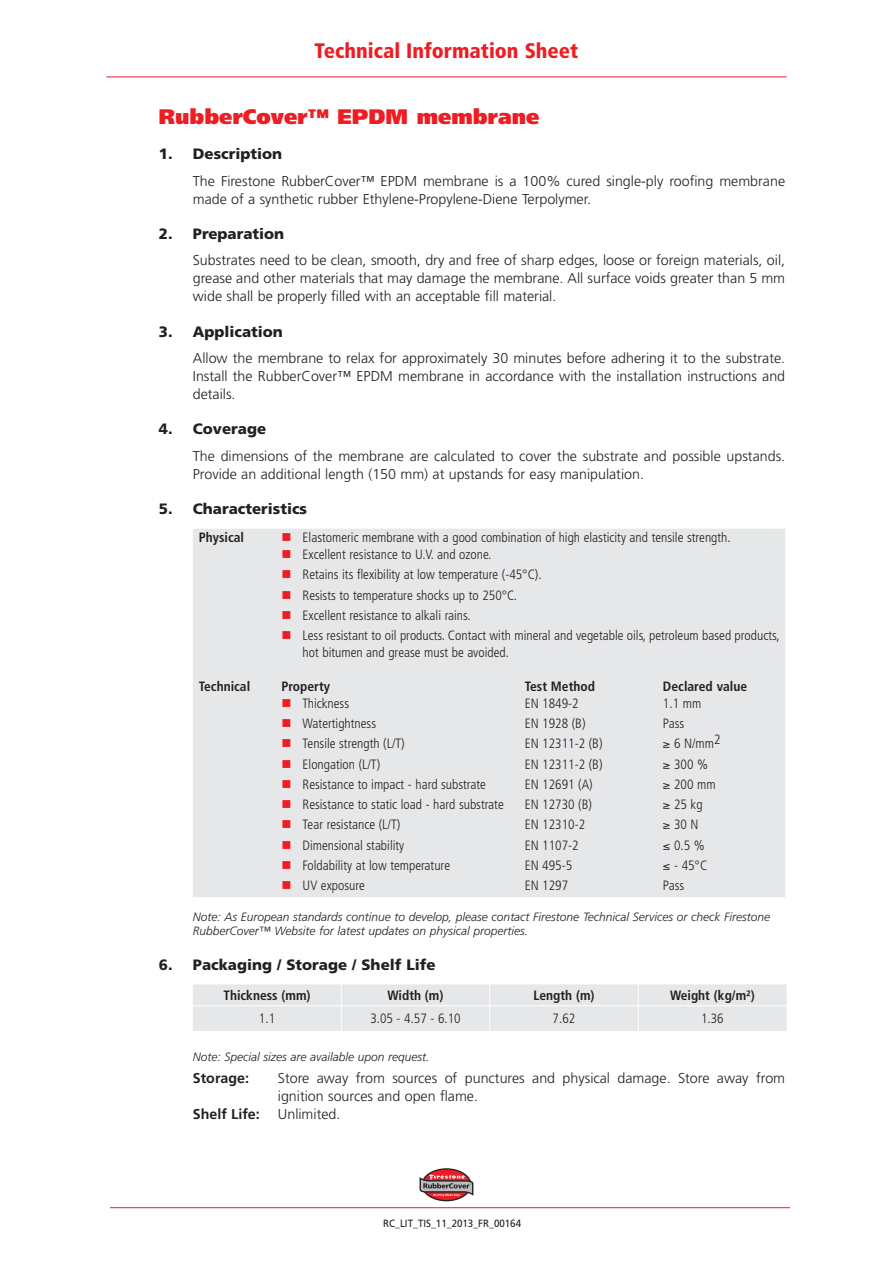
<style>
.page{position:relative;width:893px;height:1263px;background:#fff}
.page>*{position:absolute;margin:0;border:0;box-sizing:border-box;transform-origin:0 0}
.t1{font:900 condensed 21px "Frutiger";color:#ee1d23}
.Rode_titel{font:900 21px "Frutiger";color:#ee1d23}
.Zwarte_titel{font:900 15px "Frutiger";color:#231f20}
.Tekst{font:300 14.25px/18px "Frutiger";color:#231f20}
.Tekst-2{font:700 14.25px "Frutiger";color:#231f20}
.tab_opsom_zonder_bul{font:300 condensed 13.5px/16.5px "Frutiger";color:#231f20}
.tabel_physical{font:700 condensed 13.5px "Frutiger";color:#231f20}
.note{font:italic 300 12px/13.5px "Frutiger";color:#231f20}
.t2{font:10.5px "Frutiger";color:#231f20;scale:.93 1}
</style>
<div class="page">
<hr style="left:110px;top:1207px;width:680px;height:1px;background:#ee1d23">
<svg style="left:419px;top:1168px;width:55px;height:33px"></svg>
<hr style="left:106px;top:77px;width:681px;height:1px;background:#ee1d23">
<div style="left:193px;top:529px;width:592px;height:368px;background:#e6e7e9"></div>
<div style="left:193px;top:984px;width:594px;height:47px;background:#e6e7e9"></div>
<svg style="left:282px;top:533px;width:8px;height:8px"></svg>
<svg style="left:282px;top:550px;width:8px;height:8px"></svg>
<svg style="left:282px;top:570px;width:8px;height:8px"></svg>
<svg style="left:282px;top:591px;width:8px;height:8px"></svg>
<svg style="left:282px;top:611px;width:8px;height:8px"></svg>
<svg style="left:282px;top:631px;width:8px;height:8px"></svg>
<svg style="left:282px;top:699px;width:8px;height:8px"></svg>
<svg style="left:282px;top:719px;width:8px;height:8px"></svg>
<svg style="left:282px;top:739px;width:8px;height:8px"></svg>
<svg style="left:282px;top:760px;width:8px;height:7px"></svg>
<svg style="left:282px;top:780px;width:8px;height:8px"></svg>
<svg style="left:282px;top:800px;width:8px;height:8px"></svg>
<svg style="left:282px;top:820px;width:8px;height:8px"></svg>
<svg style="left:282px;top:841px;width:8px;height:8px"></svg>
<svg style="left:282px;top:861px;width:8px;height:8px"></svg>
<svg style="left:282px;top:881px;width:8px;height:8px"></svg>
<h1 class="t1" style="left:315px;top:38px;width:265px">Technical Information Sheet</h1>
<p class="Rode_titel" style="left:159px;top:104px;width:382px">RubberCover™ EPDM membrane</p>
<p class="Zwarte_titel" style="left:159px;top:145px;width:125px">1. Description</p>
<p class="Tekst" style="left:193px;top:172px;width:594px">The Firestone RubberCover™ EPDM membrane is a 100% cured single-ply roofing membrane made of a synthetic rubber Ethylene-Propylene-Diene Terpolymer.</p>
<p class="Zwarte_titel" style="left:159px;top:225px;width:127px">2. Preparation</p>
<p class="Tekst" style="left:193px;top:251px;width:594px;text-align:justify">Substrates need to be clean, smooth, dry and free of sharp edges, loose or foreign materials, oil, grease and other materials that may damage the membrane. All surface voids greater than 5 mm wide shall be properly filled with an acceptable fill material.</p>
<p class="Zwarte_titel" style="left:159px;top:322px;width:126px">3. Application</p>
<p class="Tekst" style="left:193px;top:349px;width:594px;text-align:justify">Allow the membrane to relax for approximately 30 minutes before adhering it to the substrate.<br>Install the RubberCover™ EPDM membrane in accordance with the installation instructions and details.</p>
<p class="Zwarte_titel" style="left:159px;top:420px;width:109px">4. Coverage</p>
<p class="Tekst" style="left:193px;top:447px;width:594px">The dimensions of the membrane are calculated to cover the substrate and possible upstands.<br>Provide an additional length (150 mm) at upstands for easy manipulation.</p>
<p class="Zwarte_titel" style="left:159px;top:500px;width:150px">5. Characteristics</p>
<p class="tabel_physical" style="left:199px;top:529px;width:47px">Physical</p>
<p class="tab_opsom_zonder_bul" style="left:303px;top:529px;width:430px">Elastomeric membrane with a good combination of high elasticity and tensile strength.</p>
<p class="tab_opsom_zonder_bul" style="left:303px;top:546px;width:190px">Excellent resistance to U.V. and ozone.</p>
<p class="tab_opsom_zonder_bul" style="left:303px;top:567px;width:241px">Retains its flexibility at low temperature (-45°C).</p>
<p class="tab_opsom_zonder_bul" style="left:303px;top:587px;width:216px">Resists to temperature shocks up to 250°C.</p>
<p class="tab_opsom_zonder_bul" style="left:303px;top:607px;width:170px">Excellent resistance to alkali rains.</p>
<p class="tab_opsom_zonder_bul" style="left:303px;top:628px;width:478px">Less resistant to oil products. Contact with mineral and vegetable oils, petroleum based products, hot bitumen and grease must be avoided.</p>
<p class="tabel_physical" style="left:199px;top:678px;width:53px">Technical</p>
<p class="tabel_physical" style="left:281px;top:678px;width:50px">Property</p>
<p class="tabel_physical" style="left:525px;top:678px;width:72px">Test Method</p>
<p class="tabel_physical" style="left:663px;top:678px;width:86px">Declared value</p>
<p class="tab_opsom_zonder_bul" style="left:303px;top:695px;width:48px">Thickness</p>
<p class="tab_opsom_zonder_bul" style="left:525px;top:695px;width:55px">EN 1849-2</p>
<p class="tab_opsom_zonder_bul" style="left:663px;top:695px;width:40px">1.1 mm</p>
<p class="tab_opsom_zonder_bul" style="left:303px;top:715px;width:75px">Watertightness</p>
<p class="tab_opsom_zonder_bul" style="left:525px;top:715px;width:62px">EN 1928 (B)</p>
<p class="tab_opsom_zonder_bul" style="left:663px;top:715px;width:23px">Pass</p>
<p class="tab_opsom_zonder_bul" style="left:303px;top:735px;width:104px">Tensile strength (L/T)</p>
<p class="tab_opsom_zonder_bul" style="left:525px;top:735px;width:79px">EN 12311-2 (B)</p>
<p class="tab_opsom_zonder_bul" style="left:663px;top:735px;width:59px">≥ 6 N/mm2</p>
<p class="tab_opsom_zonder_bul" style="left:303px;top:756px;width:79px">Elongation (L/T)</p>
<p class="tab_opsom_zonder_bul" style="left:525px;top:756px;width:79px">EN 12311-2 (B)</p>
<p class="tab_opsom_zonder_bul" style="left:663px;top:756px;width:47px">≥ 300 %</p>
<p class="tab_opsom_zonder_bul" style="left:303px;top:776px;width:185px">Resistance to impact - hard substrate</p>
<p class="tab_opsom_zonder_bul" style="left:525px;top:776px;width:70px">EN 12691 (A)</p>
<p class="tab_opsom_zonder_bul" style="left:663px;top:776px;width:54px">≥ 200 mm</p>
<p class="tab_opsom_zonder_bul" style="left:303px;top:796px;width:203px">Resistance to static load - hard substrate</p>
<p class="tab_opsom_zonder_bul" style="left:525px;top:796px;width:69px">EN 12730 (B)</p>
<p class="tab_opsom_zonder_bul" style="left:663px;top:796px;width:41px">≥ 25 kg</p>
<p class="tab_opsom_zonder_bul" style="left:303px;top:817px;width:99px">Tear resistance (L/T)</p>
<p class="tab_opsom_zonder_bul" style="left:525px;top:817px;width:62px">EN 12310-2</p>
<p class="tab_opsom_zonder_bul" style="left:663px;top:817px;width:37px">≥ 30 N</p>
<p class="tab_opsom_zonder_bul" style="left:303px;top:837px;width:103px">Dimensional stability</p>
<p class="tab_opsom_zonder_bul" style="left:525px;top:837px;width:55px">EN 1107-2</p>
<p class="tab_opsom_zonder_bul" style="left:663px;top:837px;width:43px">≤ 0.5 %</p>
<p class="tab_opsom_zonder_bul" style="left:303px;top:857px;width:149px">Foldability at low temperature</p>
<p class="tab_opsom_zonder_bul" style="left:525px;top:857px;width:49px">EN 495-5</p>
<p class="tab_opsom_zonder_bul" style="left:663px;top:857px;width:46px">≤ - 45°C</p>
<p class="tab_opsom_zonder_bul" style="left:303px;top:878px;width:64px">UV exposure</p>
<p class="tab_opsom_zonder_bul" style="left:525px;top:878px;width:45px">EN 1297</p>
<p class="tab_opsom_zonder_bul" style="left:663px;top:878px;width:23px">Pass</p>
<p class="note" style="left:193px;top:910px;width:579px">Note: As European standards continue to develop, please contact Firestone Technical Services or check Firestone<br>RubberCover™ Website for latest updates on physical properties.</p>
<p class="Zwarte_titel" style="left:159px;top:956px;width:278px">6. Packaging / Storage / Shelf Life</p>
<p class="tabel_physical" style="left:224px;top:987px;width:89px">Thickness (mm)</p>
<p class="tabel_physical" style="left:388px;top:987px;width:57px">Width (m)</p>
<p class="tabel_physical" style="left:533px;top:987px;width:63px">Length (m)</p>
<p class="tabel_physical" style="left:670px;top:987px;width:86px">Weight (kg/m²)</p>
<p class="tab_opsom_zonder_bul" style="left:259px;top:1011px;width:18px">1.1</p>
<p class="tab_opsom_zonder_bul" style="left:370px;top:1011px;width:92px">3.05 - 4.57 - 6.10</p>
<p class="tab_opsom_zonder_bul" style="left:553px;top:1011px;width:24px">7.62</p>
<p class="tab_opsom_zonder_bul" style="left:701px;top:1011px;width:24px">1.36</p>
<p class="note" style="left:193px;top:1050px;width:238px">Note: Special sizes are available upon request.</p>
<p class="Tekst-2" style="left:193px;top:1070px;width:58px">Storage:</p>
<p class="Tekst" style="left:278px;top:1069px;width:509px">Store away from sources of punctures and physical damage. Store away from ignition sources and open flame.</p>
<p class="Tekst-2" style="left:193px;top:1106px;width:68px">Shelf Life:</p>
<p class="Tekst" style="left:278px;top:1105px;width:64px">Unlimited.</p>
<p class="t2" style="left:383px;top:1217px;width:150px">RC_LIT_TIS_11_2013_FR_00164</p>
</div>
